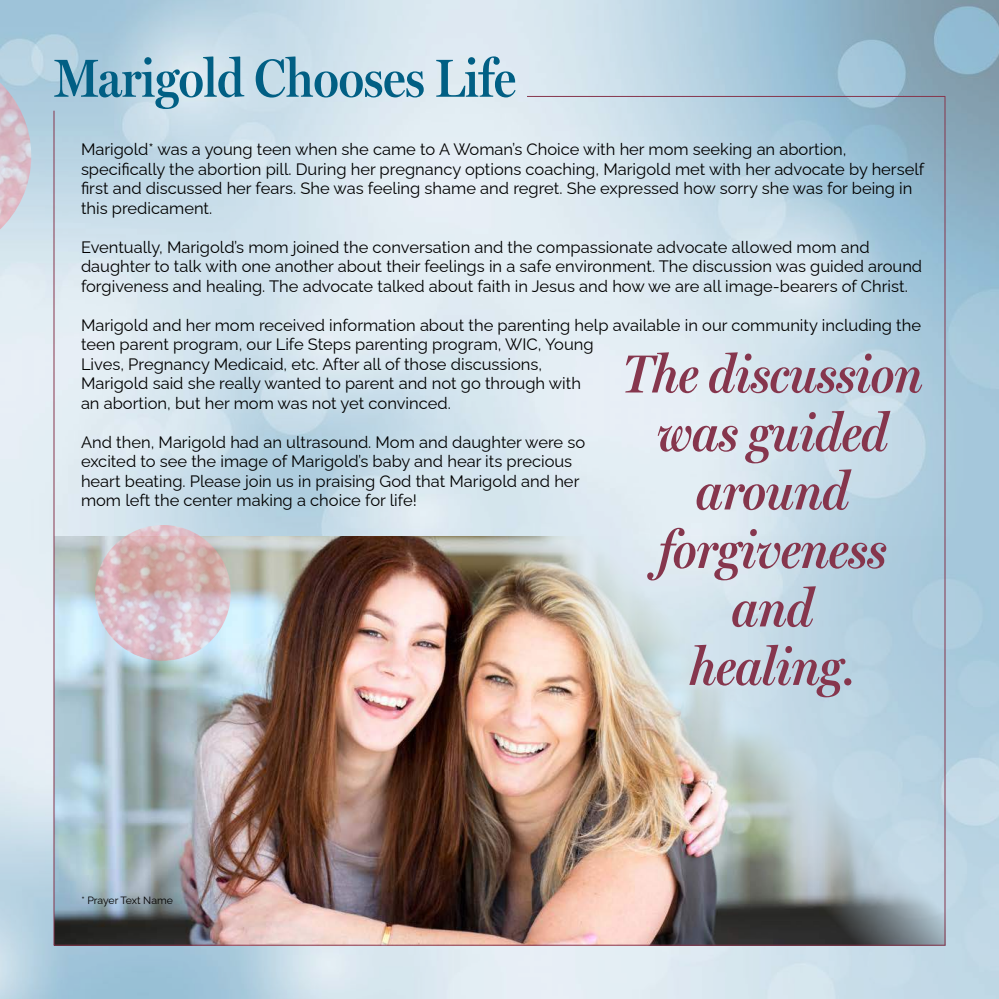
<style>
.page{position:relative;width:999px;height:999px;background:#fff}
.page>*{position:absolute;margin:0;border:0;box-sizing:border-box;transform-origin:0 0}
.t1{font:italic 600 54px/58.5px "Miller Headline";color:#86364d;text-align:center}
.t2{font:600 54px "Miller Headline";color:#015f84}
.t3{font:16.5px/19.5px "Raleway";color:#000}
.t4{font:10.5px "Raleway";color:#000}
</style>
<div class="page">
<img style="left:55px;top:536px;width:891px;height:410px">
<img style="left:0;top:81px;width:31px;height:150px">
<hr style="left:527px;top:96px;width:418px;height:1px;background:#86364d">
<hr style="left:945px;top:96px;width:1px;height:849px;background:#86364d">
<hr style="left:54px;top:945px;width:891px;height:1px;background:#86364d">
<hr style="left:54px;top:111px;width:1px;height:834px;background:#86364d">
<img style="left:86px;top:525px;width:154px;height:145px">
<h1 class="t2" style="left:54px;top:46px;width:463px">Marigold Chooses Life</h1>
<p class="t3" style="left:81px;top:138px;width:845px">Marigold* was a young teen when she came to A Woman’s Choice with her mom seeking an abortion, specifically the abortion pill. During her pregnancy options coaching, Marigold met with her advocate by herself first and discussed her fears. She was feeling shame and regret. She expressed how sorry she was for being in this predicament.</p>
<p class="t3" style="left:81px;top:235px;width:843px">Eventually, Marigold’s mom joined the conversation and the compassionate advocate allowed mom and daughter to talk with one another about their feelings in a safe environment. The discussion was guided around forgiveness and healing. The advocate talked about faith in Jesus and how we are all image-bearers of Christ.</p>
<p class="t3" style="left:81px;top:313px;width:842px">Marigold and her mom received information about the parenting help available in our community including the teen parent program, our Life Steps parenting program, WIC, Young<br>Lives, Pregnancy Medicaid, etc. After all of those discussions,<br>Marigold said she really wanted to parent and not go through with<br>an abortion, but her mom was not yet convinced.</p>
<p class="t3" style="left:81px;top:430px;width:506px">And then, Marigold had an ultrasound. Mom and daughter were so excited to see the image of Marigold’s baby and hear its precious heart beating. Please join us in praising God that Marigold and her mom left the center making a choice for life!</p>
<h1 class="t1" style="left:622px;top:344px;width:302px">The discussion was guided around forgiveness and<br>healing.</h1>
<p class="t4" style="left:81px;top:892px;width:93px">* Prayer Text Name</p>
</div>
